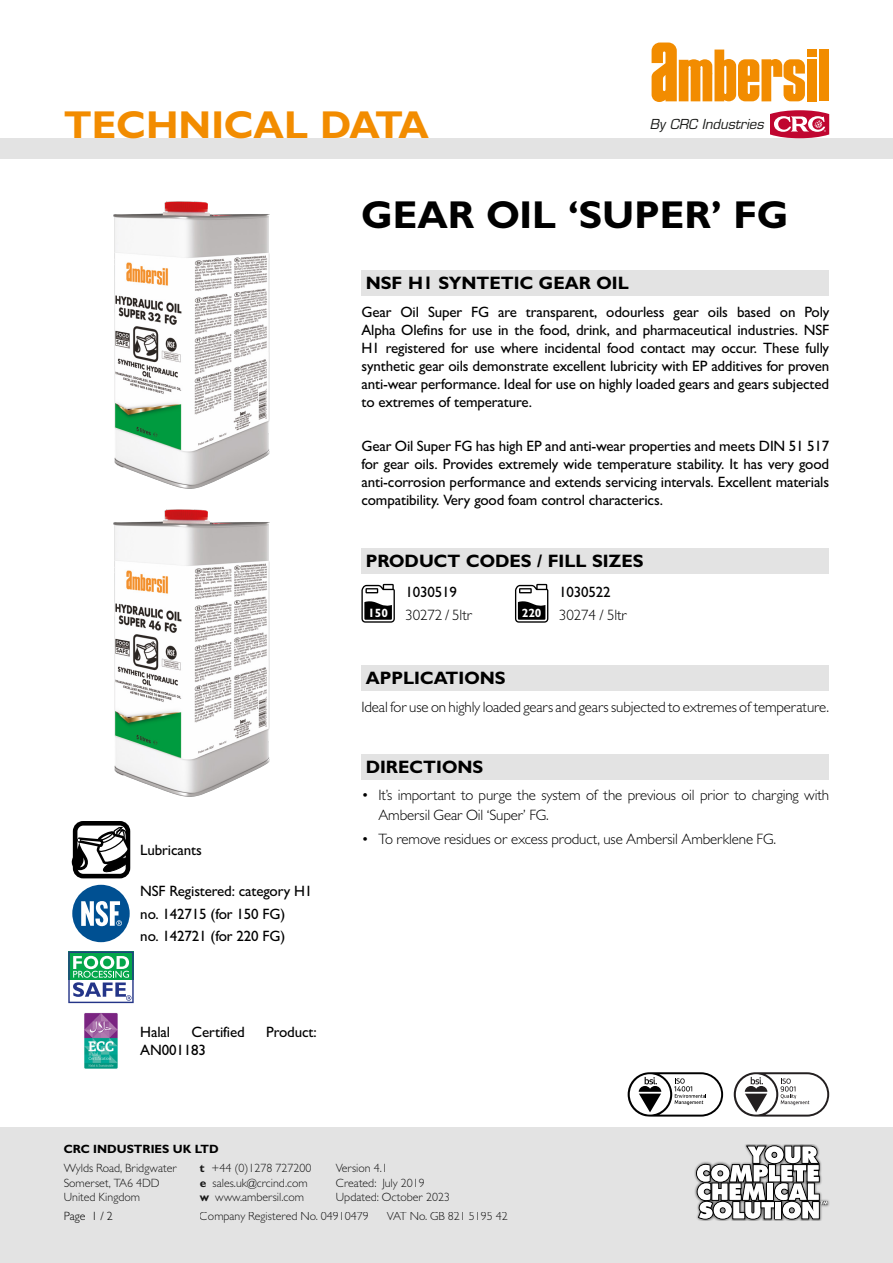
<style>
.page{position:relative;width:893px;height:1263px;background:#fff}
.page>*{position:absolute;margin:0;border:0;box-sizing:border-box;transform-origin:0 0}
.t1{font:700 39px "Gill Sans MT Pro";color:#000}
.t2{font:700 39px "Gill Sans MT Pro";color:#f28c00}
.t3{font:700 18px "Gill Sans MT Pro";color:#000}
.t4{font:500 15px/18px "Gill Sans MT Pro";letter-spacing:-.01em;color:#000;text-align:justify}
.t5{font:300 15px/19.5px "Gill Sans MT Pro";letter-spacing:-.01em;color:#000}
.t6{font:italic 13.5px "Eurostile LT Std";color:#1c1d1b}
.t7{font:300 12px/14.4px "Gill Sans MT Pro";color:#000}
.t8{font:700 12px "Gill Sans MT Pro";color:#000}
.t9{font:700 12px "Gill Sans MT Pro";color:#fff}
.s1{font-weight:700}
</style>
<div class="page">
<div style="left:0;top:1127px;width:893px;height:136px;background:#e3e3e3"></div>
<div style="left:0;top:138px;width:893px;height:21px;background:#e3e3e3"></div>
<div style="left:819px;top:50px;width:10px;height:51px;background:#f28c00"></div>
<div style="left:807px;top:50px;width:10px;height:7px;background:#f28c00"></div>
<div style="left:807px;top:59px;width:10px;height:42px;background:#f28c00"></div>
<svg style="left:652px;top:43px;width:153px;height:59px"></svg>
<svg style="left:770px;top:110px;width:59px;height:28px"></svg>
<svg style="left:734px;top:1072px;width:95px;height:44px"></svg>
<svg style="left:628px;top:1072px;width:95px;height:44px"></svg>
<img style="left:786px;top:1144px;width:29px;height:1px">
<img style="left:699px;top:1219px;width:12px;height:1px">
<img style="left:780px;top:1219px;width:19px;height:1px">
<img style="left:799px;top:1200px;width:30px;height:20px">
<svg style="left:696px;top:1145px;width:132px;height:74px"></svg>
<svg style="left:515px;top:584px;width:33px;height:39px"></svg>
<img style="left:113px;top:201px;width:156px;height:287px">
<img style="left:113px;top:509px;width:156px;height:287px">
<div style="left:73px;top:821px;width:57px;height:57px;border:5px solid #000;border-radius:8px"></div>
<div style="left:72px;top:841px;width:16px;height:29px;background:#000;border-radius:8px"></div>
<svg style="left:76px;top:826px;width:54px;height:47px"></svg>
<svg style="left:72px;top:885px;width:58px;height:57px"></svg>
<svg style="left:68px;top:951px;width:66px;height:52px"></svg>
<img style="left:84px;top:1012px;width:34px;height:57px">
<div style="left:361px;top:270px;width:468px;height:26px;background:#e3e3e3"></div>
<svg style="left:361px;top:584px;width:34px;height:39px"></svg>
<div style="left:361px;top:665px;width:468px;height:26px;background:#e3e3e3"></div>
<div style="left:361px;top:548px;width:468px;height:25px;background:#e3e3e3"></div>
<div style="left:361px;top:754px;width:468px;height:26px;background:#e3e3e3"></div>
<h1 class="t2" style="left:64px;top:101px;width:367px">TECHNICAL DATA</h1>
<p class="t6" style="left:650px;top:116px;width:115px">By CRC Industries</p>
<h1 class="t1" style="left:361px;top:190px;width:428px">GEAR OIL ‘SUPER’ FG</h1>
<p class="t3" style="left:366px;top:272px;width:265px">NSF H1 SYNTETIC GEAR OIL</p>
<p class="t4" style="left:361px;top:302px;width:469px">Gear Oil Super FG are transparent, odourless gear oils based on Poly Alpha Olefins for use in the food, drink, and pharmaceutical industries. NSF H1 registered for use where incidental food contact may occur. These fully synthetic gear oils demonstrate excellent lubricity with EP additives for proven anti-wear performance. Ideal for use on highly loaded gears and gears subjected to extremes of temperature.</p>
<p class="t4" style="left:361px;top:437px;width:469px">Gear Oil Super FG has high EP and anti-wear properties and meets DIN 51 517 for gear oils. Provides extremely wide temperature stability. It has very good anti-corrosion performance and extends servicing intervals. Excellent materials compatibility. Very good foam control characterics.</p>
<p class="t3" style="left:366px;top:549px;width:279px">PRODUCT CODES / FILL SIZES</p>
<p class="t4" style="left:405px;top:582px;width:53px">1030519</p>
<p class="t5" style="left:405px;top:605px;width:68px">30272 / 5ltr</p>
<p class="t9" style="left:368px;top:605px;width:21px">150</p>
<p class="t9" style="left:522px;top:605px;width:21px">220</p>
<p class="t4" style="left:559px;top:582px;width:53px">1030522</p>
<p class="t5" style="left:559px;top:605px;width:70px">30274 / 5ltr</p>
<p class="t3" style="left:366px;top:667px;width:142px">APPLICATIONS</p>
<p class="t5" style="left:361px;top:696px;width:469px">Ideal for use on highly loaded gears and gears subjected to extremes of temperature.</p>
<p class="t4" style="left:140px;top:841px;width:63px">Lubricants</p>
<p class="t4" style="left:140px;top:880px;width:174px;line-height:22.2px;text-align:left">NSF Registered: category H1 no. 142715 (for 150 FG)<br>no. 142721 (for 220 FG)</p>
<p class="t4" style="left:140px;top:1023px;width:31px">Halal</p>
<p class="t4" style="left:192px;top:1023px;width:55px">Certified</p>
<p class="t4" style="left:266px;top:1023px;width:52px">Product:</p>
<p class="t4" style="left:140px;top:1041px;width:67px">AN001183</p>
<p class="t3" style="left:366px;top:756px;width:119px">DIRECTIONS</p>
<p class="t5" style="left:378px;top:785px;width:452px;text-indent:-17px">• It’s important to purge the system of the previous oil prior to charging with<br>Ambersil Gear Oil ‘Super’ FG.</p>
<p class="t5" style="left:361px;top:829px;width:416px">• To remove residues or excess product, use Ambersil Amberklene FG.</p>
<p class="t8" style="left:64px;top:1141px;width:156px">CRC INDUSTRIES UK LTD</p>
<p class="t7" style="left:64px;top:1161px;width:115px">Wylds Road, Bridgwater<br>Somerset, TA6 4DD<br>United Kingdom</p>
<p class="t7" style="left:200px;top:1161px;width:113px"><span class="s1">t</span> +44 (0)1278 727200 <span class="s1">e</span> sales.uk@crcind.com <span class="s1">w</span> www.ambersil.com</p>
<p class="t7" style="left:336px;top:1161px;width:116px">Version 4.1<br>Created: July 2019<br>Updated: October 2023</p>
<p class="t7" style="left:64px;top:1209px;width:51px">Page 1 / 2</p>
<p class="t7" style="left:200px;top:1209px;width:171px">Company Registered No. 04910479</p>
<p class="t7" style="left:387px;top:1209px;width:122px">VAT No. GB 821 5195 42</p>
</div>
